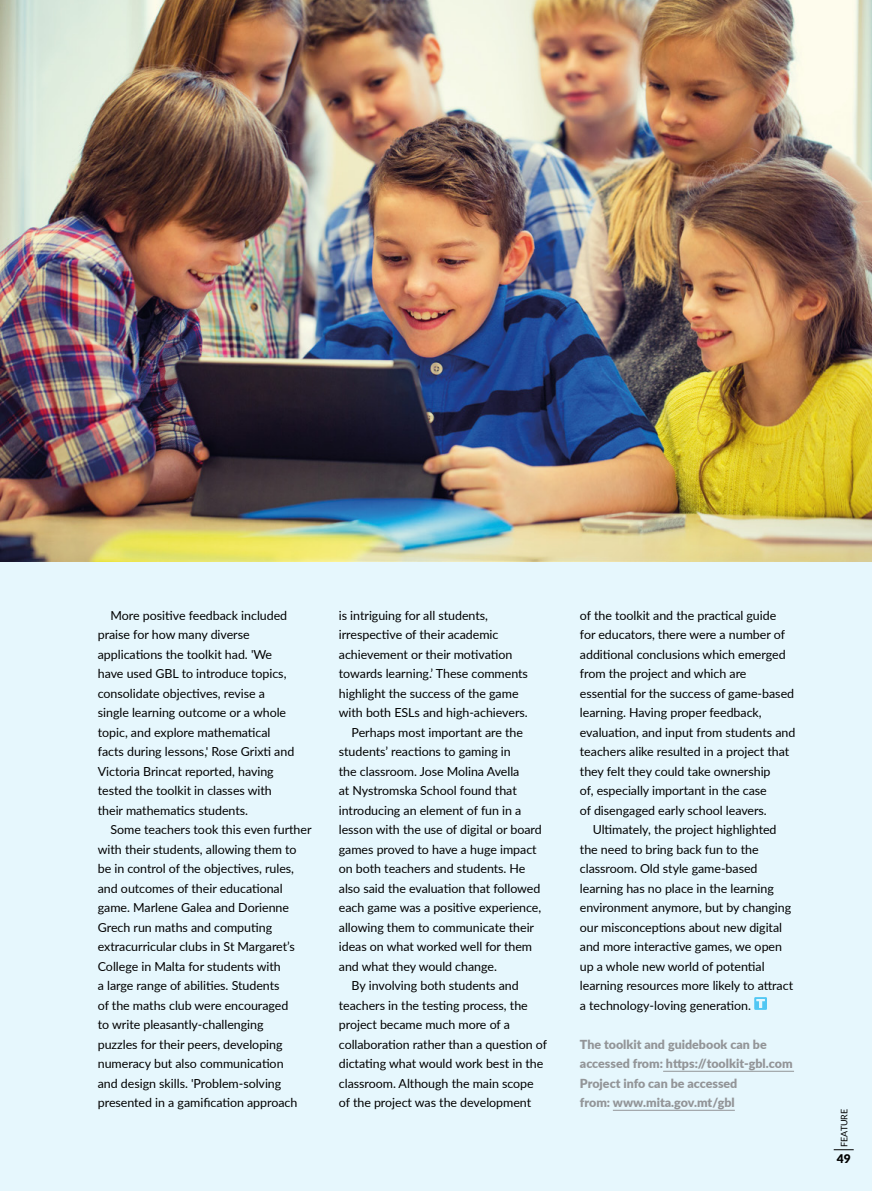
<style>
.page{position:relative;width:872px;height:1191px;background:#e6f7fd}
.page>*{position:absolute;margin:0;border:0;box-sizing:border-box;transform-origin:0 0}
.t1{font:12.45px/19.5px "Lato";letter-spacing:-.005em;color:#000}
.t2{font:900 12.45px/19.5px "Lato";color:#939598}
.t3{font:900 12px "Lato";color:#000}
.t4{font:9px "Lato";color:#000}
</style>
<div class="page">
<img style="left:0;top:0;width:872px;height:561px">
<svg style="left:833px;top:1149px;width:20px;height:1px"></svg>
<hr style="left:663px;top:1071px;width:131px;height:1px;background:#939598">
<hr style="left:613px;top:1110px;width:122px;height:1px;background:#939598">
<svg style="left:754px;top:997px;width:13px;height:13px"></svg>
<p class="t1" style="left:98px;top:605px;width:198px;text-indent:13px">More positive feedback included praise for how many diverse applications the toolkit had. 'We have used GBL to introduce topics, consolidate objectives, revise a single learning outcome or a whole topic, and explore mathematical facts during lessons,' Rose Grixti and Victoria Brincat reported, having tested the toolkit in classes with their mathematics students.</p>
<p class="t1" style="left:98px;top:819px;width:215px;text-indent:13px">Some teachers took this even further with their students, allowing them to be in control of the objectives, rules, and outcomes of their educational game. Marlene Galea and Dorienne Grech run maths and computing extracurricular clubs in St Margaret’s College in Malta for students with<br>a large range of abilities. Students<br>of the maths club were encouraged<br>to write pleasantly-challenging<br>puzzles for their peers, developing numeracy but also communication<br>and design skills. 'Problem-solving presented in a gamification approach</p>
<p class="t1" style="left:339px;top:605px;width:151px">is intriguing for all students,</p>
<p class="t1" style="left:339px;top:624px;width:161px">irrespective of their academic</p>
<p class="t1" style="left:339px;top:644px;width:175px">achievement or their motivation</p>
<p class="t1" style="left:339px;top:663px;width:191px">towards learning.’ These comments</p>
<p class="t1" style="left:339px;top:683px;width:181px">highlight the success of the game</p>
<p class="t1" style="left:339px;top:702px;width:190px">with both ESLs and high-achievers.</p>
<p class="t1" style="left:351px;top:722px;width:173px">Perhaps most important are the</p>
<p class="t1" style="left:339px;top:741px;width:173px">students’ reactions to gaming in</p>
<p class="t1" style="left:339px;top:761px;width:182px">the classroom. Jose Molina Avella</p>
<p class="t1" style="left:339px;top:780px;width:179px">at Nystromska School found that</p>
<p class="t1" style="left:339px;top:800px;width:184px">introducing an element of fun in a</p>
<p class="t1" style="left:339px;top:819px;width:204px">lesson with the use of digital or board</p>
<p class="t1" style="left:339px;top:839px;width:199px">games proved to have a huge impact</p>
<p class="t1" style="left:339px;top:858px;width:188px">on both teachers and students. He</p>
<p class="t1" style="left:339px;top:878px;width:203px">also said the evaluation that followed</p>
<p class="t1" style="left:339px;top:897px;width:204px">each game was a positive experience,</p>
<p class="t1" style="left:339px;top:917px;width:197px">allowing them to communicate their</p>
<p class="t1" style="left:339px;top:936px;width:195px">ideas on what worked well for them</p>
<p class="t1" style="left:339px;top:956px;width:160px">and what they would change.</p>
<p class="t1" style="left:351px;top:975px;width:169px">By involving both students and</p>
<p class="t1" style="left:339px;top:995px;width:190px">teachers in the testing process, the</p>
<p class="t1" style="left:339px;top:1014px;width:173px">project became much more of a</p>
<p class="t1" style="left:339px;top:1034px;width:210px">collaboration rather than a question of</p>
<p class="t1" style="left:339px;top:1053px;width:206px">dictating what would work best in the</p>
<p class="t1" style="left:339px;top:1073px;width:196px">classroom. Although the main scope</p>
<p class="t1" style="left:339px;top:1092px;width:194px">of the project was the development</p>
<p class="t1" style="left:580px;top:605px;width:198px">of the toolkit and the practical guide</p>
<p class="t1" style="left:580px;top:624px;width:207px">for educators, there were a number of</p>
<p class="t1" style="left:580px;top:644px;width:207px">additional conclusions which emerged</p>
<p class="t1" style="left:580px;top:663px;width:168px">from the project and which are</p>
<p class="t1" style="left:580px;top:683px;width:216px">essential for the success of game-based</p>
<p class="t1" style="left:580px;top:702px;width:183px">learning. Having proper feedback,</p>
<p class="t1" style="left:580px;top:722px;width:217px">evaluation, and input from students and</p>
<p class="t1" style="left:580px;top:741px;width:211px">teachers alike resulted in a project that</p>
<p class="t1" style="left:580px;top:761px;width:192px">they felt they could take ownership</p>
<p class="t1" style="left:580px;top:780px;width:188px">of, especially important in the case</p>
<p class="t1" style="left:580px;top:800px;width:188px">of disengaged early school leavers.</p>
<p class="t1" style="left:592px;top:819px;width:185px">Ultimately, the project highlighted</p>
<p class="t1" style="left:580px;top:839px;width:180px">the need to bring back fun to the</p>
<p class="t1" style="left:580px;top:858px;width:179px">classroom. Old style game-based</p>
<p class="t1" style="left:580px;top:878px;width:195px">learning has no place in the learning</p>
<p class="t1" style="left:580px;top:897px;width:213px">environment anymore, but by changing</p>
<p class="t1" style="left:580px;top:917px;width:204px">our misconceptions about new digital</p>
<p class="t1" style="left:580px;top:936px;width:204px">and more interactive games, we open</p>
<p class="t1" style="left:580px;top:956px;width:186px">up a whole new world of potential</p>
<p class="t1" style="left:580px;top:975px;width:215px">learning resources more likely to attract</p>
<p class="t1" style="left:580px;top:995px;width:173px">a technology-loving generation.</p>
<p class="t2" style="left:580px;top:1034px;width:214px">The toolkit and guidebook can be accessed from: https://toolkit-gbl.com<br>Project info can be accessed<br>from: www.mita.gov.mt/gbl</p>
<p class="t4" style="left:837px;top:1147px;width:40px;rotate:-90deg">Feature</p>
<p class="t3" style="left:836px;top:1149px;width:15px">49</p>
</div>
